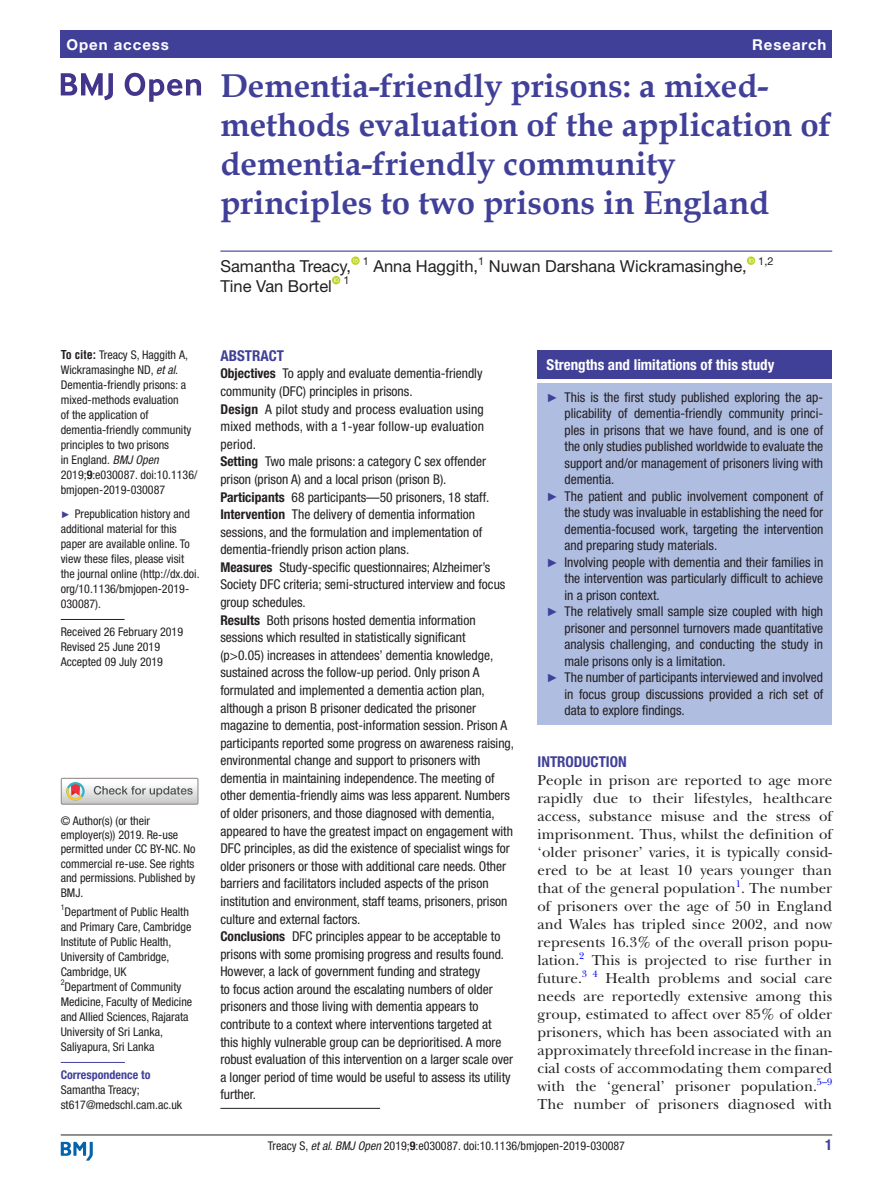
<style>
.page{position:relative;width:893px;height:1191px;background:#fff}
.page>*{position:absolute;margin:0;border:0;box-sizing:border-box;transform-origin:0 0}
.t1{font:700 33px/39px "Book Antiqua";color:#414099}
.t2{font:16.5px "Helvetica Neue LT Std";color:#231f20}
.t3{font:15px/18px "New Baskerville";color:#231f20;text-align:justify}
.t4{font:700 condensed 15px "Helvetica Neue LT Std";color:#fff}
.t5{font:700 condensed 15px "Helvetica Neue LT Std";color:#414099}
.t6{font:700 15px "Helvetica Neue LT Std";letter-spacing:.065em;color:#fff}
.t7{font:condensed 13.5px/17.5px "Helvetica Neue LT Std";color:#231f20}
.t8{font:condensed 12px/15px "Helvetica Neue LT Std";color:#231f20}
.t9{font:700 condensed 12px "Helvetica Neue LT Std";color:#414099}
.t10{font:10.95px "Helvetica Neue LT Std";color:#231f20}
.t11{font:9.9px "New Baskerville";color:#00f}
.t12{font:condensed 7.95px "Helvetica Neue LT Std";color:#231f20}
.s1{font-family:"Helvetica LT Std";font-weight:700}
.s2{font-style:italic}
.s3{font-weight:700}
.s4{font-family:"Arial";font-stretch:normal;font-size:9.75px;color:#414099}
.s5{font-family:"Arial";font-stretch:normal;font-size:12px;color:#414099}
</style>
<div class="page">
<hr style="left:61px;top:1134px;width:771px;height:1px;background:#231f20">
<svg style="left:61px;top:1141px;width:32px;height:19px"></svg>
<div style="left:61px;top:31px;width:771px;height:27px;background:#414099"></div>
<hr style="left:220px;top:250px;width:612px;height:2px;background:#414099">
<svg style="left:351px;top:256px;width:9px;height:9px"></svg>
<svg style="left:747px;top:256px;width:8px;height:9px"></svg>
<svg style="left:332px;top:276px;width:8px;height:8px"></svg>
<hr style="left:61px;top:619px;width:64px;height:1px;background:#231f20">
<hr style="left:61px;top:1062px;width:64px;height:1px;background:#414099">
<svg style="left:61px;top:73px;width:52px;height:27px"></svg>
<svg style="left:125px;top:73px;width:76px;height:29px"></svg>
<div style="left:61px;top:777px;width:138px;height:27px;border:1px solid #969090"></div>
<svg style="left:61px;top:778px;width:137px;height:26px"></svg>
<div style="left:538px;top:350px;width:294px;height:29px;background:#414099"></div>
<div style="left:538px;top:383px;width:294px;height:341px;background:#afbde1"></div>
<hr style="left:220px;top:1108px;width:160px;height:1px;background:#231f20">
<p class="t6" style="left:66px;top:35px;width:104px">Open access</p>
<p class="t6" style="left:752px;top:35px;width:76px">Research</p>
<h1 class="t1" style="left:220px;top:66px;width:613px">Dementia-friendly prisons: a mixed&shy;methods evaluation of the application of dementia-friendly community principles to two prisons in England</h1>
<p class="t2" style="left:220px;top:257px;width:132px">Samantha Treacy,</p>
<p class="t10" style="left:363px;top:254px;width:8px">1</p>
<p class="t2" style="left:373px;top:257px;width:106px">Anna Haggith,</p>
<p class="t10" style="left:478px;top:254px;width:8px">1</p>
<p class="t2" style="left:489px;top:257px;width:259px">Nuwan Darshana Wickramasinghe,</p>
<p class="t10" style="left:758px;top:254px;width:17px">1,2</p>
<p class="t2" style="left:220px;top:276px;width:113px">Tine Van Bortel</p>
<p class="t10" style="left:343px;top:274px;width:8px">1</p>
<p class="t8" style="left:61px;top:347px;width:138px"><span class="s1">To cite:</span> Treacy S, Haggith A,<br>Wickramasinghe ND, <span class="s2">et al</span>.<br>Dementia-friendly prisons: a mixed-methods evaluation<br>of the application of dementia-friendly community principles to two prisons<br>in England. <span class="s2">BMJ Open<br></span>2019;<span class="s3">9</span>:e030087. doi:10.1136/ bmjopen-2019-030087</p>
<p class="t8" style="left:61px;top:506px;width:140px"><span class="s4">►</span> Prepublication history and additional material for this paper are available online. To view these files, please visit the journal online (http://dx.doi. org/10.1136/bmjopen-2019-<br>030087).</p>
<p class="t8" style="left:61px;top:624px;width:124px">Received 26 February 2019<br>Revised 25 June 2019<br>Accepted 09 July 2019</p>
<p class="t8" style="left:61px;top:813px;width:136px;line-height:14.4px">© Author(s) (or their employer(s)) 2019. Re-use permitted under CC BY-NC. No commercial re-use. See rights and permissions. Published by<br>BMJ.</p>
<p class="t12" style="left:61px;top:903px;width:5px">1</p>
<p class="t8" style="left:61px;top:904px;width:132px;text-indent:4px">Department of Public Health and Primary Care, Cambridge<br>Institute of Public Health,<br>University of Cambridge,<br>Cambridge, UK</p>
<p class="t12" style="left:61px;top:978px;width:5px">2</p>
<p class="t8" style="left:61px;top:979px;width:133px;text-indent:4px">Department of Community<br>Medicine, Faculty of Medicine and Allied Sciences, Rajarata<br>University of Sri Lanka,<br>Saliyapura, Sri Lanka</p>
<p class="t9" style="left:61px;top:1067px;width:91px">Correspondence to</p>
<p class="t8" style="left:61px;top:1082px;width:123px">Samantha Treacy; st617@medschl.cam.ac.uk</p>
<p class="t5" style="left:220px;top:346px;width:65px">Abstract</p>
<p class="t7" style="left:220px;top:365px;width:295px"><span class="s3">Objectives</span> To apply and evaluate dementia-friendly community (DFC) principles in prisons.<br><span class="s3">Design</span> A pilot study and process evaluation using mixed methods, with a 1-year follow-up evaluation period.<br><span class="s3">Setting</span> Two male prisons: a category C sex offender prison (prison A) and a local prison (prison B).<br><span class="s3">Participants</span> 68 participants—50 prisoners, 18 staff.<br><span class="s3">Intervention</span> The delivery of dementia information sessions, and the formulation and implementation of dementia-friendly prison action plans.<br><span class="s3">Measures</span> Study-specific questionnaires; Alzheimer’s Society DFC criteria; semi-structured interview and focus group schedules.<br><span class="s3">Results</span> Both prisons hosted dementia information sessions which resulted in statistically significant<br>(p&gt;0.05) increases in attendees’ dementia knowledge, sustained across the follow-up period. Only prison A formulated and implemented a dementia action plan, although a prison B prisoner dedicated the prisoner magazine to dementia, post-information session. Prison A participants reported some progress on awareness raising, environmental change and support to prisoners with dementia in maintaining independence. The meeting of other dementia-friendly aims was less apparent. Numbers of older prisoners, and those diagnosed with dementia, appeared to have the greatest impact on engagement with DFC principles, as did the existence of specialist wings for older prisoners or those with additional care needs. Other barriers and facilitators included aspects of the prison institution and environment, staff teams, prisoners, prison culture and external factors.<br><span class="s3">Conclusions</span> DFC principles appear to be acceptable to prisons with some promising progress and results found.<br>However, a lack of government funding and strategy<br>to focus action around the escalating numbers of older prisoners and those living with dementia appears to contribute to a context where interventions targeted at<br>this highly vulnerable group can be deprioritised. A more robust evaluation of this intervention on a larger scale over a longer period of time would be useful to assess its utility further.</p>
<p class="t4" style="left:547px;top:355px;width:229px">Strengths and limitations of this study</p>
<p class="t7" style="left:547px;top:388px;width:278px"><span class="s5">►</span> This is the first study published exploring the ap-</p>
<p class="t7" style="left:565px;top:404px;width:260px">plicability of dementia-friendly community princi-</p>
<p class="t7" style="left:565px;top:421px;width:260px">ples in prisons that we have found, and is one of</p>
<p class="t7" style="left:565px;top:437px;width:260px">the only studies published worldwide to evaluate the</p>
<p class="t7" style="left:565px;top:454px;width:260px">support and/or management of prisoners living with</p>
<p class="t7" style="left:565px;top:470px;width:51px">dementia.</p>
<p class="t7" style="left:547px;top:487px;width:278px"><span class="s5">►</span> The patient and public involvement component of</p>
<p class="t7" style="left:565px;top:503px;width:260px">the study was invaluable in establishing the need for</p>
<p class="t7" style="left:565px;top:520px;width:260px">dementia-focused work, targeting the intervention</p>
<p class="t7" style="left:565px;top:536px;width:154px">and preparing study materials.</p>
<p class="t7" style="left:547px;top:553px;width:278px"><span class="s5">►</span> Involving people with dementia and their families in</p>
<p class="t7" style="left:565px;top:569px;width:260px">the intervention was particularly difficult to achieve</p>
<p class="t7" style="left:565px;top:586px;width:97px">in a prison context.</p>
<p class="t7" style="left:547px;top:602px;width:278px"><span class="s5">►</span> The relatively small sample size coupled with high</p>
<p class="t7" style="left:565px;top:619px;width:260px">prisoner and personnel turnovers made quantitative</p>
<p class="t7" style="left:565px;top:635px;width:260px">analysis challenging, and conducting the study in</p>
<p class="t7" style="left:565px;top:652px;width:163px">male prisons only is a limitation.</p>
<p class="t7" style="left:547px;top:668px;width:278px"><span class="s5">►</span> The number of participants interviewed and involved</p>
<p class="t7" style="left:565px;top:685px;width:260px">in focus group discussions provided a rich set of</p>
<p class="t7" style="left:565px;top:701px;width:122px">data to explore findings.</p>
<p class="t5" style="left:538px;top:753px;width:91px">Introduction</p>
<p class="t3" style="left:538px;top:771px;width:296px">People in prison are reported to age more rapidly due to their lifestyles, healthcare access, substance misuse and the stress of imprisonment. Thus, whilst the definition of ‘older prisoner’ varies, it is typically consid&shy;ered to be at least 10 years younger than that of the general population . The number</p>
<p class="t11" style="left:736px;top:877px;width:7px">1</p>
<p class="t3" style="left:538px;top:897px;width:296px">of prisoners over the age of 50 in England and Wales has tripled since 2002, and now represents 16.3% of the overall prison popu&shy;lation.</p>
<p class="t11" style="left:579px;top:949px;width:7px">2</p>
<p class="t3" style="left:592px;top:951px;width:242px">This is projected to rise further in</p>
<p class="t3" style="left:538px;top:969px;width:46px">future.</p>
<p class="t11" style="left:582px;top:967px;width:17px">3 4</p>
<p class="t3" style="left:538px;top:969px;width:296px;text-indent:68px">Health problems and social care needs are reportedly extensive among this group, estimated to affect over 85% of older prisoners, which has been associated with an approximately threefold increase in the finan&shy;cial costs of accommodating them compared with the ‘general’ prisoner population.<sup>5–9<br></sup>The number of prisoners diagnosed with</p>
<p class="t8" style="left:268px;top:1137px;width:359px">Treacy S, <span class="s2">et al</span>. <span class="s2">BMJ Open</span> 2019;<span class="s3">9</span>:e030087. doi:10.1136/bmjopen-2019-030087</p>
<p class="t5" style="left:825px;top:1135px;width:9px">1</p>
</div>
